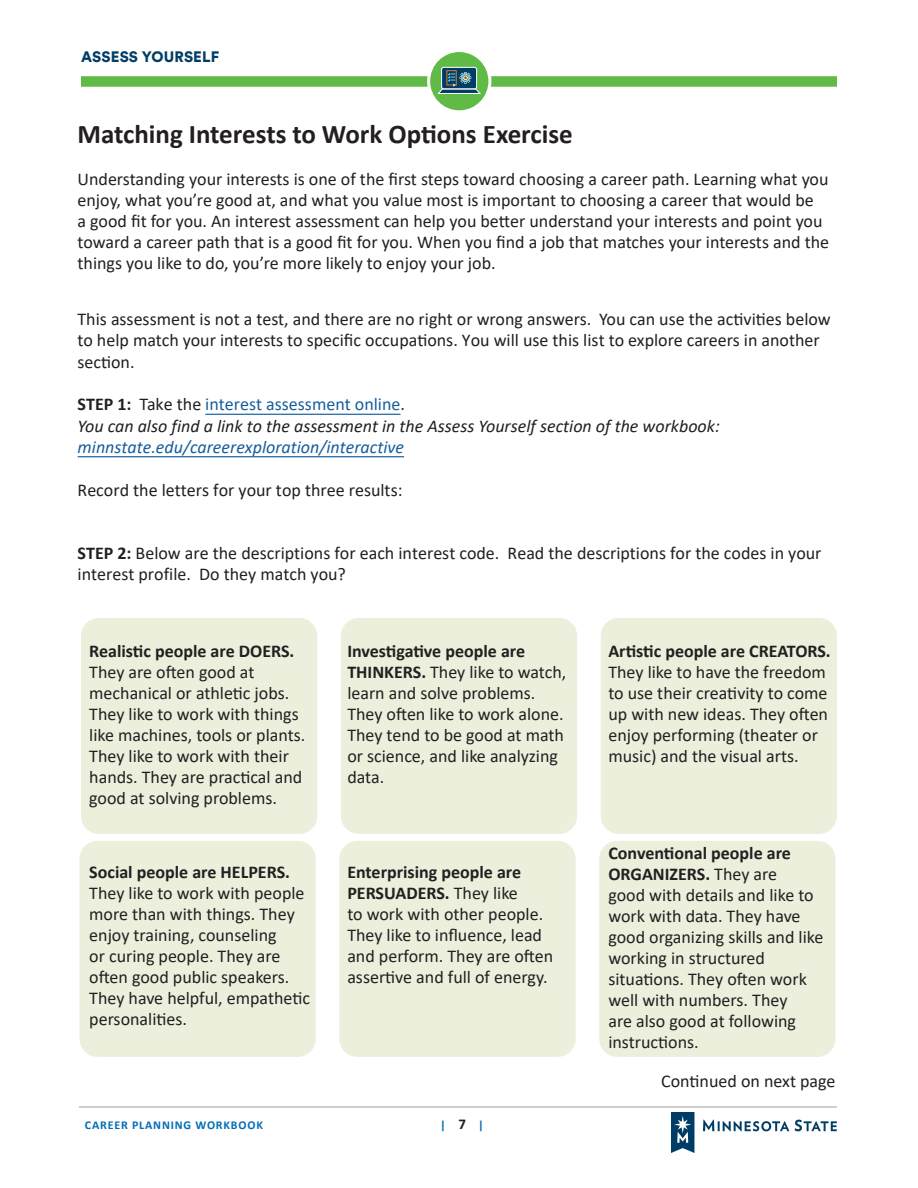
<style>
.page{position:relative;width:918px;height:1188px;background:#fff}
.page>*{position:absolute;margin:0;border:0;box-sizing:border-box;transform-origin:0 0}
.t1{font:700 27px "Calibri";color:#231f20}
.t2{font:18px/21px "Calibri";color:#231f20}
.t3{font:italic 18px/21.3px "Calibri";color:#231f20}
.t4{font:18px "Calibri";color:#175d9e}
.t5{font:900 15px "Circular Std";letter-spacing:.01em;color:#003c66}
.t6{font:700 12px "Calibri";letter-spacing:.07em;color:#006cb7}
.s1{font-weight:700;color:#231f20}
.s2{color:#231f20}
.s3{color:#175d9e}
.s4{font-weight:700}
.s5{font-size:15px;color:#231f20}
</style>
<div class="page">
<hr style="left:79px;top:1107px;width:758px;height:1px;background:#9d9fa2">
<div style="left:81px;top:76px;width:756px;height:11px;background:#60bb46"></div>
<svg style="left:429px;top:51px;width:61px;height:61px;background:#6fc158"></svg>
<div style="left:427px;top:49px;width:64px;height:64px;border:3px solid #fff;border-radius:50%"></div>
<div style="left:442px;top:67px;width:35px;height:22px;background:#003c66;border-radius:2px"></div>
<div style="left:441px;top:67px;width:36px;height:22px;border:1px solid #fff;border-radius:2px"></div>
<div style="left:447px;top:70px;width:10px;height:15px;border:1px solid #da7c19"></div>
<svg style="left:436px;top:72px;width:46px;height:22px"></svg>
<div style="left:81px;top:618px;width:236px;height:216px;background:#ebefdc;border-radius:18px"></div>
<div style="left:341px;top:618px;width:236px;height:216px;background:#ebefdc;border-radius:18px"></div>
<div style="left:601px;top:618px;width:236px;height:216px;background:#ebefdc;border-radius:18px"></div>
<div style="left:80px;top:841px;width:236px;height:216px;background:#ebefdc;border-radius:18px"></div>
<div style="left:339px;top:841px;width:237px;height:216px;background:#ebefdc;border-radius:18px"></div>
<div style="left:599px;top:841px;width:237px;height:216px;background:#ebefdc;border-radius:18px"></div>
<img style="left:671px;top:1112px;width:165px;height:41px">
<hr style="left:205px;top:414px;width:196px;height:1px;background:#175d9e">
<hr style="left:78px;top:456px;width:78px;height:1px;background:#175d9e">
<hr style="left:156px;top:456px;width:248px;height:1px;background:#175d9e">
<h1 class="t5" style="left:81px;top:47px;width:140px">ASSESS YOURSELF</h1>
<h2 class="t1" style="left:78px;top:115px;width:497px">Matching Interests to Work Options Exercise</h2>
<p class="t2" style="left:78px;top:168px;width:753px">Understanding your interests is one of the first steps toward choosing a career path. Learning what you enjoy, what you’re good at, and what you value most is important to choosing a career that would be<br>a good fit for you. An interest assessment can help you better understand your interests and point you toward a career path that is a good fit for you. When you find a job that matches your interests and the things you like to do, you’re more likely to enjoy your job.</p>
<p class="t2" style="left:78px;top:307px;width:755px;line-height:21.9px">This assessment is not a test, and there are no right or wrong answers. You can use the activities below to help match your interests to specific occupations. You will use this list to explore careers in another section.</p>
<p class="t4" style="left:78px;top:392px;width:329px"><span class="s1">STEP 1:</span> <span class="s2">Take the</span> interest assessment online<span class="s2">.</span></p>
<p class="t3" style="left:78px;top:414px;width:644px">You can also find a link to the assessment in the Assess Yourself section of the workbook: <span class="s3">minnstate.edu/careerexploration/interactive</span></p>
<p class="t2" style="left:78px;top:479px;width:326px">Record the letters for your top three results:</p>
<p class="t2" style="left:78px;top:542px;width:746px"><span class="s4">STEP 2:</span> Below are the descriptions for each interest code. Read the descriptions for the codes in your interest profile. Do they match you?</p>
<p class="t2" style="left:89px;top:640px;width:218px"><span class="s4">Realistic people are DOERS.<br></span>They are often good at mechanical or athletic jobs.<br>They like to work with things like machines, tools or plants.<br>They like to work with their hands. They are practical and good at solving problems.</p>
<p class="t2" style="left:347px;top:640px;width:220px"><span class="s4">Investigative people are<br>THINKERS.</span> They like to watch, learn and solve problems.<br>They often like to work alone.<br>They tend to be good at math or science, and like analyzing data.</p>
<p class="t2" style="left:608px;top:640px;width:224px"><span class="s4">Artistic people are CREATORS.<br></span>They like to have the freedom to use their creativity to come up with new ideas. They often enjoy performing (theater or music) and the visual arts.</p>
<p class="t2" style="left:89px;top:861px;width:222px"><span class="s4">Social people are HELPERS.<br></span>They like to work with people more than with things. They enjoy training, counseling<br>or curing people. They are often good public speakers.<br>They have helpful, empathetic personalities.</p>
<p class="t2" style="left:347px;top:861px;width:207px"><span class="s4">Enterprising people are<br>PERSUADERS.</span> They like<br>to work with other people.<br>They like to influence, lead and perform. They are often assertive and full of energy.</p>
<p class="t6" style="left:85px;top:1117px;width:180px">CAREER PLANNING WORKBOOK</p>
<p class="t6" style="left:440px;top:1117px;width:45px">| <span class="s5">7</span> |</p>
<p class="t2" style="left:608px;top:842px;width:217px"><span class="s4">Conventional people are<br>ORGANIZERS.</span> They are<br>good with details and like to work with data. They have good organizing skills and like working in structured situations. They often work well with numbers. They<br>are also good at following instructions.</p>
<p class="t2" style="left:661px;top:1070px;width:176px">Continued on next page</p>
</div>
